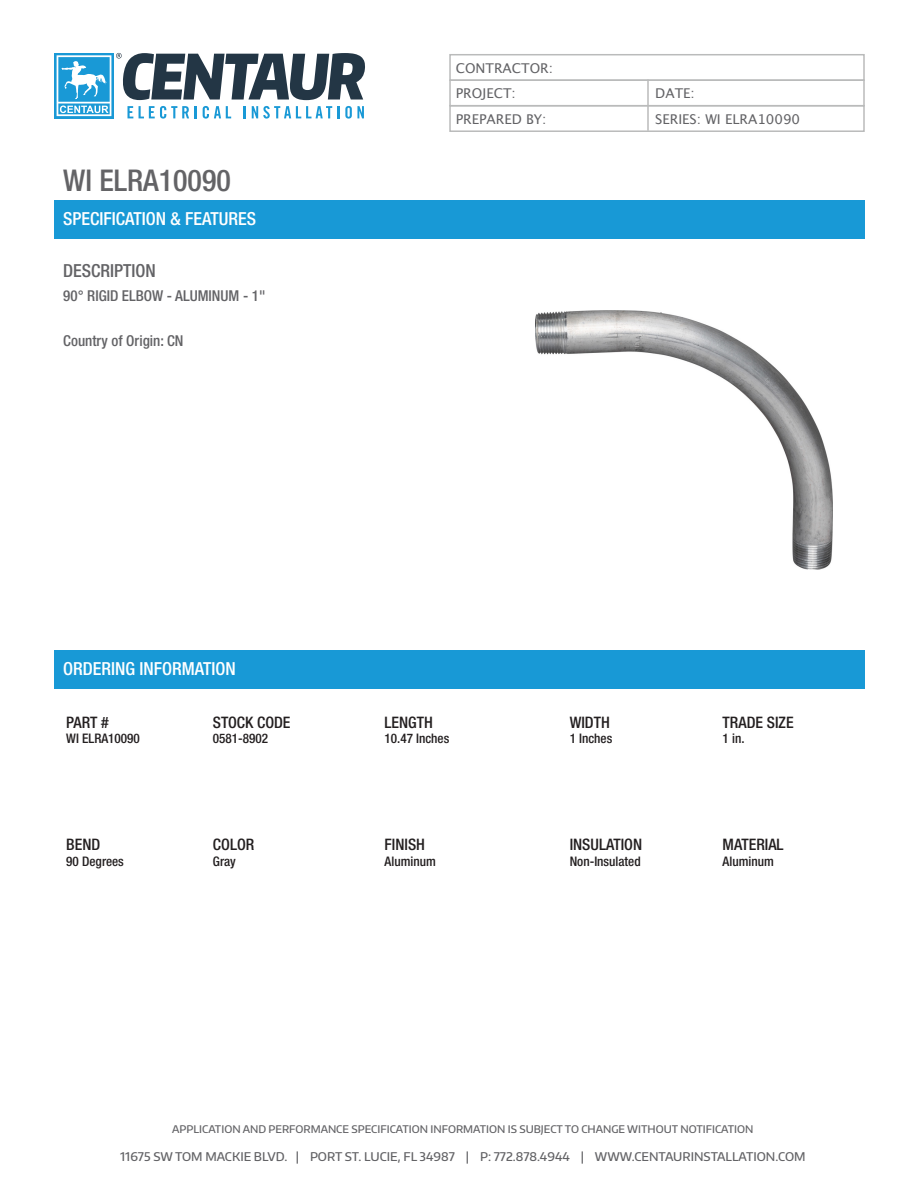
<style>
.page{position:relative;width:918px;height:1188px;background:#fff}
.page>*{position:absolute;margin:0;border:0;box-sizing:border-box;transform-origin:0 0}
.t1{font:500 condensed 30px "Helvetica Neue";color:#636366}
.t2{font:500 condensed 18px "Helvetica Neue";color:#fff}
.t3{font:500 condensed 18px "Helvetica Neue";color:#636366}
.t4{font:500 condensed 15.9px "Helvetica Neue";color:#231f20}
.t5{font:500 condensed 15px "Helvetica Neue";color:#636366}
.t6{font:13.5px "Lucida Grande";color:#636366}
.t7{font:500 condensed 13.2px "Helvetica Neue";color:#231f20}
.t8{font:500 12px "Encode Sans Normal";color:#636366}
.t9{font:500 10.5px "Encode Sans Normal";color:#636366}
</style>
<div class="page">
<svg style="left:54px;top:53px;width:3px;height:65px"></svg>
<svg style="left:57px;top:53px;width:308px;height:65px"></svg>
<div style="left:449px;top:54px;width:416px;height:27px;border:2px solid #babbbb"></div>
<div style="left:449px;top:79px;width:416px;height:27px;border:2px solid #babbbb"></div>
<hr style="left:647px;top:80px;width:2px;height:25px;background:#babbbb">
<div style="left:449px;top:105px;width:416px;height:27px;border:2px solid #babbbb"></div>
<hr style="left:647px;top:106px;width:2px;height:24px;background:#babbbb">
<div style="left:54px;top:200px;width:811px;height:39px;background:#1899d6"></div>
<div style="left:54px;top:650px;width:811px;height:39px;background:#1899d6"></div>
<img style="left:535px;top:310px;width:297px;height:260px">
<p class="t1" style="left:63px;top:163px;width:169px">WI ELRA10090</p>
<p class="t2" style="left:63px;top:208px;width:195px">SPECIFICATION &amp; FEATURES</p>
<p class="t3" style="left:63px;top:260px;width:94px">DESCRIPTION</p>
<p class="t5" style="left:63px;top:286px;width:204px">90° RIGID ELBOW - ALUMINUM - 1"</p>
<p class="t5" style="left:63px;top:331px;width:122px">Country of Origin: CN</p>
<p class="t6" style="left:456px;top:60px;width:99px">CONTRACTOR:</p>
<p class="t6" style="left:456px;top:86px;width:62px">PROJECT:</p>
<p class="t6" style="left:655px;top:86px;width:41px">DATE:</p>
<p class="t6" style="left:456px;top:111px;width:92px">PREPARED BY:</p>
<p class="t6" style="left:655px;top:111px;width:146px">SERIES: WI ELRA10090</p>
<p class="t2" style="left:63px;top:658px;width:174px">ORDERING INFORMATION</p>
<p class="t4" style="left:66px;top:712px;width:44px">PART #</p>
<p class="t7" style="left:66px;top:731px;width:75px">WI ELRA10090</p>
<p class="t4" style="left:213px;top:712px;width:79px">STOCK CODE</p>
<p class="t7" style="left:213px;top:731px;width:57px">0581-8902</p>
<p class="t4" style="left:385px;top:712px;width:50px">LENGTH</p>
<p class="t7" style="left:385px;top:731px;width:66px">10.47 Inches</p>
<p class="t4" style="left:570px;top:712px;width:42px">WIDTH</p>
<p class="t7" style="left:570px;top:731px;width:44px">1 Inches</p>
<p class="t4" style="left:723px;top:712px;width:72px">TRADE SIZE</p>
<p class="t7" style="left:723px;top:731px;width:23px">1 in.</p>
<p class="t4" style="left:66px;top:835px;width:36px">BEND</p>
<p class="t7" style="left:66px;top:854px;width:59px">90 Degrees</p>
<p class="t4" style="left:213px;top:835px;width:43px">COLOR</p>
<p class="t7" style="left:213px;top:854px;width:24px">Gray</p>
<p class="t4" style="left:385px;top:835px;width:42px">FINISH</p>
<p class="t7" style="left:385px;top:854px;width:53px">Aluminum</p>
<p class="t4" style="left:570px;top:835px;width:74px">INSULATION</p>
<p class="t7" style="left:570px;top:854px;width:73px">Non-Insulated</p>
<p class="t4" style="left:723px;top:835px;width:63px">MATERIAL</p>
<p class="t7" style="left:723px;top:854px;width:53px">Aluminum</p>
<p class="t9" style="left:172px;top:1122px;width:583px">APPLICATION AND PERFORMANCE SPECIFICATION INFORMATION IS SUBJECT TO CHANGE WITHOUT NOTIFICATION</p>
<p class="t8" style="left:120px;top:1149px;width:687px">11675 SW TOM MACKIE BLVD. | PORT ST. LUCIE, FL 34987 | P: 772.878.4944 | WWW.CENTAURINSTALLATION.COM</p>
</div>
